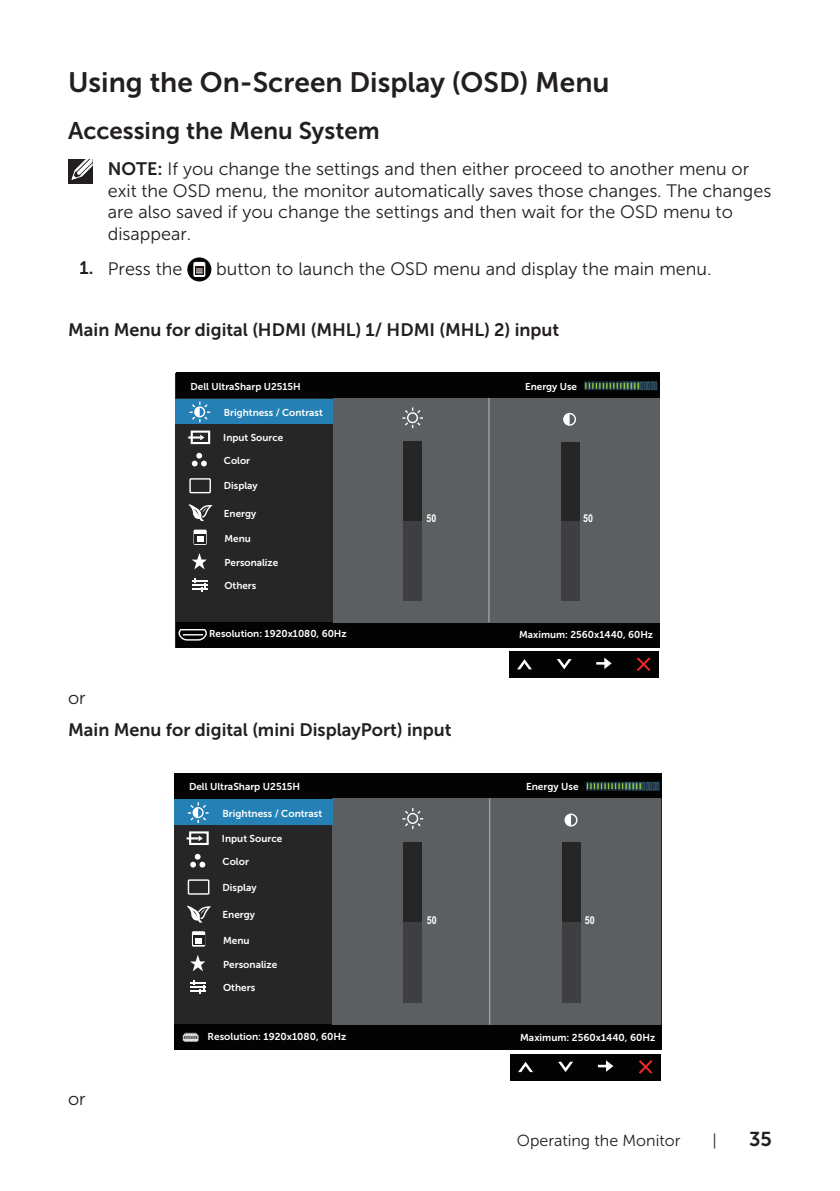
<style>
.page{position:relative;width:840px;height:1191px;background:#fff}
.page>*{position:absolute;margin:0;border:0;box-sizing:border-box;transform-origin:0 0}
.Head_2{font:28px "Museo Sans For Dell 700";color:#231f20}
.Head_3{font:24px "Museo Sans For Dell 700";color:#231f20}
.t1{font:20px "Museo Sans For Dell 700";color:#231f20}
.text{font:18px/21.6px "Museo Sans For Dell 300";color:#231f20}
.text-2{font:18px "Museo Sans For Dell 700";color:#231f20}
.t2{font:16px "Museo Sans For Dell 300";color:#231f20}
.t3{font:700 11px "Arial Narrow";color:#fff}
.t4{font:700 10.8px "Arial Narrow";color:#fff}
.t5{font:10px "Museo Sans For Dell 700";color:#fff}
.s1{font-family:"Museo Sans For Dell 700"}
</style>
<div class="page">
<div style="left:68px;top:159px;width:24px;height:24px;background:#231f20"></div>
<svg style="left:71px;top:159px;width:22px;height:22px"></svg>
<svg style="left:187px;top:257px;width:24px;height:24px"></svg>
<div style="left:194px;top:262px;width:11px;height:14px;background:#fff"></div>
<div style="left:193px;top:262px;width:12px;height:15px;border:1px solid #fff"></div>
<svg style="left:195px;top:266px;width:9px;height:9px"></svg>
<svg style="left:196px;top:269px;width:6px;height:4px"></svg>
<div style="left:175px;top:373px;width:483px;height:274px;background:#262626"></div>
<div style="left:176px;top:373px;width:483px;height:25px;background:#030303"></div>
<div style="left:176px;top:622px;width:483px;height:25px;background:#030303"></div>
<div style="left:333px;top:398px;width:325px;height:224px;background:#5c5f61"></div>
<div style="left:175px;top:399px;width:158px;height:25px;background:#2581b5"></div>
<svg style="left:584px;top:381px;width:73px;height:9px"></svg>
<div style="left:191px;top:430px;width:19px;height:14px;border:2px solid #fff"></div>
<svg style="left:188px;top:435px;width:16px;height:5px"></svg>
<svg style="left:192px;top:453px;width:15px;height:13px"></svg>
<svg style="left:188px;top:504px;width:24px;height:17px"></svg>
<svg style="left:193px;top:529px;width:14px;height:16px"></svg>
<svg style="left:194px;top:534px;width:11px;height:9px"></svg>
<svg style="left:197px;top:537px;width:6px;height:4px"></svg>
<svg style="left:192px;top:579px;width:15px;height:12px"></svg>
<svg style="left:192px;top:553px;width:15px;height:16px"></svg>
<svg style="left:189px;top:401px;width:22px;height:22px"></svg>
<hr style="left:488px;top:398px;width:1px;height:224px;background:#b7b8ba">
<svg style="left:402px;top:406px;width:174px;height:23px"></svg>
<div style="left:508px;top:651px;width:149px;height:26px;background:#030303"></div>
<svg style="left:517px;top:659px;width:14px;height:10px"></svg>
<svg style="left:557px;top:659px;width:14px;height:10px"></svg>
<svg style="left:596px;top:657px;width:15px;height:12px"></svg>
<svg style="left:637px;top:657px;width:13px;height:14px"></svg>
<div style="left:189px;top:478px;width:22px;height:15px;border:1px solid #fff"></div>
<svg style="left:178px;top:629px;width:29px;height:12px"></svg>
<div style="left:403px;top:441px;width:18px;height:80px;background:#262626"></div>
<div style="left:403px;top:521px;width:18px;height:79px;background:#3f3f41"></div>
<div style="left:561px;top:441px;width:18px;height:81px;background:#262626"></div>
<div style="left:561px;top:521px;width:18px;height:79px;background:#3f3f41"></div>
<div style="left:174px;top:773px;width:487px;height:277px;background:#262626"></div>
<div style="left:174px;top:773px;width:487px;height:25px;background:#030303"></div>
<div style="left:174px;top:1024px;width:487px;height:26px;background:#030303"></div>
<div style="left:332px;top:798px;width:329px;height:226px;background:#5c5f61"></div>
<div style="left:174px;top:799px;width:158px;height:25px;background:#2581b5"></div>
<svg style="left:585px;top:781px;width:74px;height:10px"></svg>
<div style="left:189px;top:831px;width:19px;height:14px;border:2px solid #fff"></div>
<svg style="left:186px;top:835px;width:17px;height:6px"></svg>
<svg style="left:190px;top:854px;width:15px;height:13px"></svg>
<svg style="left:187px;top:905px;width:24px;height:17px"></svg>
<div style="left:192px;top:931px;width:13px;height:15px;background:#fff;border-radius:2px"></div>
<svg style="left:193px;top:935px;width:11px;height:10px"></svg>
<svg style="left:195px;top:938px;width:7px;height:5px"></svg>
<svg style="left:190px;top:980px;width:15px;height:13px"></svg>
<svg style="left:190px;top:955px;width:15px;height:16px"></svg>
<svg style="left:187px;top:802px;width:22px;height:21px"></svg>
<hr style="left:489px;top:798px;width:1px;height:226px;background:#b7b8ba">
<svg style="left:402px;top:806px;width:176px;height:24px"></svg>
<div style="left:188px;top:879px;width:21px;height:16px;border:1px solid #fff"></div>
<img style="left:182px;top:1032px;width:17px;height:10px">
<div style="left:509px;top:1053px;width:151px;height:27px;background:#030303"></div>
<svg style="left:518px;top:1062px;width:14px;height:10px"></svg>
<svg style="left:558px;top:1061px;width:14px;height:11px"></svg>
<svg style="left:597px;top:1060px;width:16px;height:11px"></svg>
<svg style="left:639px;top:1060px;width:13px;height:13px"></svg>
<div style="left:403px;top:842px;width:18px;height:80px;background:#262626"></div>
<div style="left:403px;top:922px;width:18px;height:80px;background:#3f3f41"></div>
<div style="left:562px;top:842px;width:18px;height:82px;background:#262626"></div>
<div style="left:562px;top:922px;width:18px;height:80px;background:#3f3f41"></div>
<p class="Head_2" style="left:68px;top:67px;width:542px">Using the On-Screen Display (OSD) Menu</p>
<p class="Head_3" style="left:68px;top:117px;width:313px">Accessing the Menu System</p>
<p class="text" style="left:108px;top:158px;width:664px"><span class="s1">NOTE:</span> If you change the settings and then either proceed to another menu or exit the OSD menu, the monitor automatically saves those changes. The changes are also saved if you change the settings and then wait for the OSD menu to disappear.</p>
<p class="text" style="left:79px;top:258px;width:104px"><span class="s1">1.</span> Press the</p>
<p class="text" style="left:216px;top:258px;width:496px">button to launch the OSD menu and display the main menu.</p>
<p class="text-2" style="left:68px;top:320px;width:492px">Main Menu for digital (HDMI (MHL) 1/ HDMI (MHL) 2) input</p>
<p class="t5" style="left:190px;top:381px;width:112px">Dell UltraSharp U2515H</p>
<p class="t5" style="left:524px;top:381px;width:54px">Energy Use</p>
<p class="t5" style="left:224px;top:407px;width:100px">Brightness / Contrast</p>
<p class="t5" style="left:223px;top:431px;width:61px">Input Source</p>
<p class="t5" style="left:224px;top:454px;width:28px">Color</p>
<p class="t5" style="left:224px;top:480px;width:35px">Display</p>
<p class="t5" style="left:224px;top:507px;width:34px">Energy</p>
<p class="t5" style="left:224px;top:533px;width:28px">Menu</p>
<p class="t5" style="left:224px;top:579px;width:33px">Others</p>
<p class="t4" style="left:426px;top:510px;width:11px">50</p>
<p class="t4" style="left:583px;top:510px;width:11px">50</p>
<p class="t5" style="left:224px;top:557px;width:55px">Personalize</p>
<p class="t5" style="left:209px;top:628px;width:139px">Resolution: 1920x1080, 60Hz</p>
<p class="t5" style="left:519px;top:629px;width:135px">Maximum: 2560x1440, 60Hz</p>
<p class="text" style="left:68px;top:686px;width:19px">or</p>
<p class="text-2" style="left:68px;top:720px;width:385px">Main Menu for digital (mini DisplayPort) input</p>
<p class="t5" style="left:189px;top:781px;width:112px">Dell UltraSharp U2515H</p>
<p class="t5" style="left:526px;top:781px;width:54px">Energy Use</p>
<p class="t5" style="left:222px;top:807px;width:101px">Brightness / Contrast</p>
<p class="t5" style="left:222px;top:832px;width:62px">Input Source</p>
<p class="t5" style="left:222px;top:855px;width:28px">Color</p>
<p class="t5" style="left:222px;top:881px;width:36px">Display</p>
<p class="t5" style="left:222px;top:909px;width:34px">Energy</p>
<p class="t5" style="left:223px;top:935px;width:28px">Menu</p>
<p class="t5" style="left:223px;top:981px;width:34px">Others</p>
<p class="t3" style="left:426px;top:911px;width:11px">50</p>
<p class="t3" style="left:584px;top:911px;width:11px">50</p>
<p class="t5" style="left:223px;top:959px;width:56px">Personalize</p>
<p class="text" style="left:68px;top:1087px;width:19px">or</p>
<p class="t5" style="left:207px;top:1030px;width:140px">Resolution: 1920x1080, 60Hz</p>
<p class="t5" style="left:520px;top:1031px;width:136px">Maximum: 2560x1440, 60Hz</p>
<h3 class="t2" style="left:516px;top:1131px;width:165px">Operating the Monitor</h3>
<h3 class="t2" style="left:712px;top:1131px;width:6px">|</h3>
<h3 class="t1" style="left:748px;top:1127px;width:24px">35</h3>
</div>
